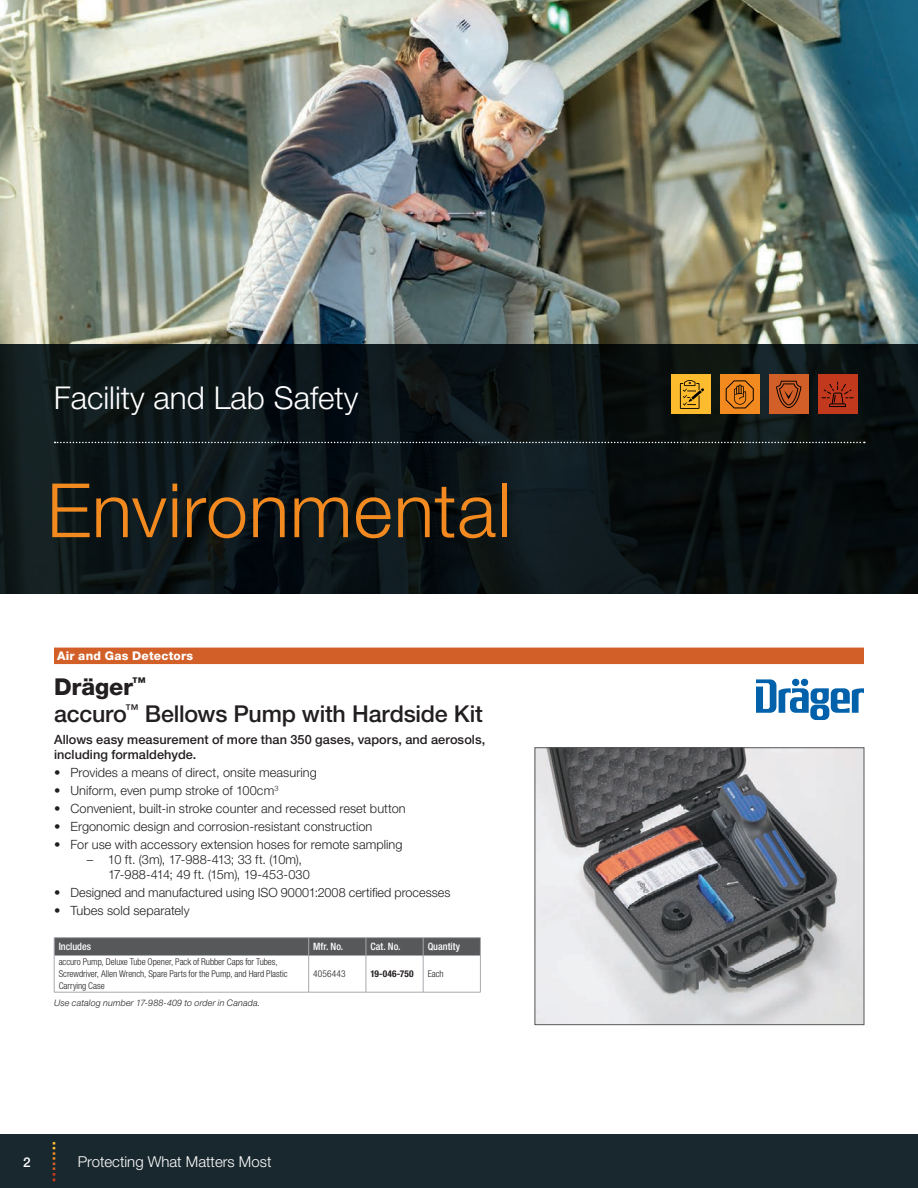
<style>
.page{position:relative;width:918px;height:1188px;background:#fff}
.page>*{position:absolute;margin:0;border:0;box-sizing:border-box;transform-origin:0 0}
.Chapter_Title{font:300 75px "Helvetica Neue LT Std";letter-spacing:.01em;color:#f28a20}
.t1{font:300 31.5px "Helvetica Neue LT Std";color:#fff}
.Product-Names{font:500 23.25px "Helvetica Neue LT Std";letter-spacing:-.01em;color:#231f20}
.Supplier_Name{font:800 23.25px "Helvetica Neue LT Std";letter-spacing:-.005em;color:#231f20}
.t2{font:300 15px "Helvetica Neue LT Std";color:#fff}
.t3{font:500 13.5px "Helvetica Neue LT Std";color:#fff}
.Gen-Copy{font:300 12.75px/15px "Helvetica Neue LT Std";letter-spacing:.005em;color:#231f20}
.Subs{font:500 12.75px/15px "Helvetica Neue LT Std";letter-spacing:.005em;color:#231f20}
.Subsection{font:800 12px "Helvetica Neue LT Std";letter-spacing:.02em;color:#fff}
.T-Head{font:500 condensed 10.2px "Helvetica Neue LT Std";color:#fff}
.T-Gen{font:300 condensed 9.3px/12px "Helvetica Neue LT Std";letter-spacing:-.005em;color:#231f20}
.T-FCAT{font:700 condensed 9.3px "Helvetica Neue LT Std";letter-spacing:.015em;color:#231f20}
.T-Gen-2{font:300 condensed 9.3px "Helvetica Neue LT Std";letter-spacing:.02em;color:#231f20}
.Footnote_-_US_Only{font:italic 300 9px "Helvetica Neue LT Std";letter-spacing:.015em;color:#231f20}
</style>
<div class="page">
<div style="left:0;top:1134px;width:918px;height:54px;background:#19282f"></div>
<svg style="left:53px;top:1142px;width:2px;height:39px"></svg>
<div style="left:54px;top:648px;width:810px;height:16px;background:#d25f27"></div>
<svg style="left:54px;top:938px;width:427px;height:17px;background:#58595b"></svg>
<hr style="left:54px;top:955px;width:255px;height:1px;background:#a8a9ad">
<hr style="left:54px;top:956px;width:1px;height:36px;background:#a8a9ad">
<hr style="left:309px;top:955px;width:57px;height:1px;background:#a8a9ad">
<hr style="left:308px;top:956px;width:1px;height:36px;background:#a8a9ad">
<hr style="left:366px;top:955px;width:57px;height:1px;background:#a8a9ad">
<hr style="left:366px;top:956px;width:1px;height:36px;background:#a8a9ad">
<hr style="left:423px;top:955px;width:58px;height:1px;background:#a8a9ad">
<hr style="left:423px;top:956px;width:1px;height:36px;background:#a8a9ad">
<hr style="left:480px;top:956px;width:1px;height:36px;background:#a8a9ad">
<hr style="left:54px;top:992px;width:255px;height:1px;background:#a8a9ad">
<hr style="left:309px;top:992px;width:57px;height:1px;background:#a8a9ad">
<hr style="left:366px;top:992px;width:57px;height:1px;background:#a8a9ad">
<hr style="left:423px;top:992px;width:58px;height:1px;background:#a8a9ad">
<hr style="left:54px;top:937px;width:255px;height:1px;background:#a8a9ad">
<hr style="left:309px;top:937px;width:57px;height:1px;background:#a8a9ad">
<hr style="left:366px;top:937px;width:57px;height:1px;background:#a8a9ad">
<hr style="left:423px;top:937px;width:58px;height:1px;background:#a8a9ad">
<img style="left:537px;top:750px;width:325px;height:273px">
<div style="left:535px;top:748px;width:329px;height:277px;border:1px solid #57585a"></div>
<svg style="left:756px;top:679px;width:108px;height:41px"></svg>
<img style="left:0;top:0;width:918px;height:345px">
<svg style="left:0;top:345px;width:918px;height:249px;background:#0b1416"></svg>
<svg style="left:55px;top:442px;width:810px;height:1px"></svg>
<div style="left:671px;top:375px;width:40px;height:39px;background:#fdbb2e"></div>
<svg style="left:680px;top:380px;width:24px;height:29px"></svg>
<div style="left:769px;top:375px;width:39px;height:39px;background:#d25f27"></div>
<svg style="left:776px;top:381px;width:25px;height:27px"></svg>
<div style="left:720px;top:375px;width:39px;height:39px;background:#f28a20"></div>
<svg style="left:726px;top:380px;width:28px;height:28px"></svg>
<div style="left:818px;top:375px;width:39px;height:39px;background:#c2391e"></div>
<svg style="left:822px;top:382px;width:32px;height:25px"></svg>
<p class="t1" style="left:54px;top:379px;width:306px">Facility and Lab Safety</p>
<p class="Chapter_Title" style="left:47px;top:465px;width:466px">Environmental</p>
<p class="Subsection" style="left:57px;top:649px;width:138px">Air and Gas Detectors</p>
<p class="Supplier_Name" style="left:54px;top:673px;width:93px">Dräger<sup>™</sup></p>
<p class="Product-Names" style="left:54px;top:700px;width:430px">accuro<sup>™</sup> Bellows Pump with Hardside Kit</p>
<p class="Subs" style="left:54px;top:732px;width:433px">Allows easy measurement of more than 350 gases, vapors, and aerosols, including formaldehyde.</p>
<p class="Gen-Copy" style="left:54px;top:765px;width:264px">• Provides a means of direct, onsite measuring</p>
<p class="Gen-Copy" style="left:54px;top:783px;width:226px">• Uniform, even pump stroke of 100cm<sup>3</sup></p>
<p class="Gen-Copy" style="left:54px;top:801px;width:353px">• Convenient, built‑in stroke counter and recessed reset button</p>
<p class="Gen-Copy" style="left:54px;top:819px;width:320px">• Ergonomic design and corrosion‑resistant construction</p>
<p class="Gen-Copy" style="left:54px;top:837px;width:350px">• For use with accessory extension hoses for remote sampling</p>
<p class="Gen-Copy" style="left:108px;top:852px;width:203px;text-indent:-21px">– 10 ft. (3m), 17-988-413; 33 ft. (10m),<br>17-988-414; 49 ft. (15m), 19-453-030</p>
<p class="Gen-Copy" style="left:54px;top:885px;width:398px">• Designed and manufactured using ISO 90001:2008 certified processes</p>
<p class="Gen-Copy" style="left:54px;top:903px;width:137px">• Tubes sold separately</p>
<p class="T-Head" style="left:59px;top:940px;width:34px">Includes</p>
<p class="T-Head" style="left:313px;top:940px;width:32px">Mfr. No.</p>
<p class="T-Head" style="left:370px;top:940px;width:32px">Cat. No.</p>
<p class="T-Head" style="left:428px;top:940px;width:34px">Quantity</p>
<p class="T-Gen" style="left:59px;top:956px;width:231px">accuro Pump, Deluxe Tube Opener, Pack of Rubber Caps for Tubes,<br>Screwdriver, Allen Wrench, Spare Parts for the Pump, and Hard Plastic<br>Carrying Case</p>
<p class="T-Gen-2" style="left:313px;top:969px;width:34px">4056443</p>
<p class="T-FCAT" style="left:370px;top:968px;width:45px">19-046-750</p>
<p class="T-Gen" style="left:428px;top:968px;width:18px">Each</p>
<p class="Footnote_-_US_Only" style="left:54px;top:997px;width:208px">Use catalog number 17-988-409 to order in Canada.</p>
<p class="t3" style="left:23px;top:1154px;width:9px">2</p>
<p class="t2" style="left:78px;top:1153px;width:195px">Protecting What Matters Most</p>
</div>
